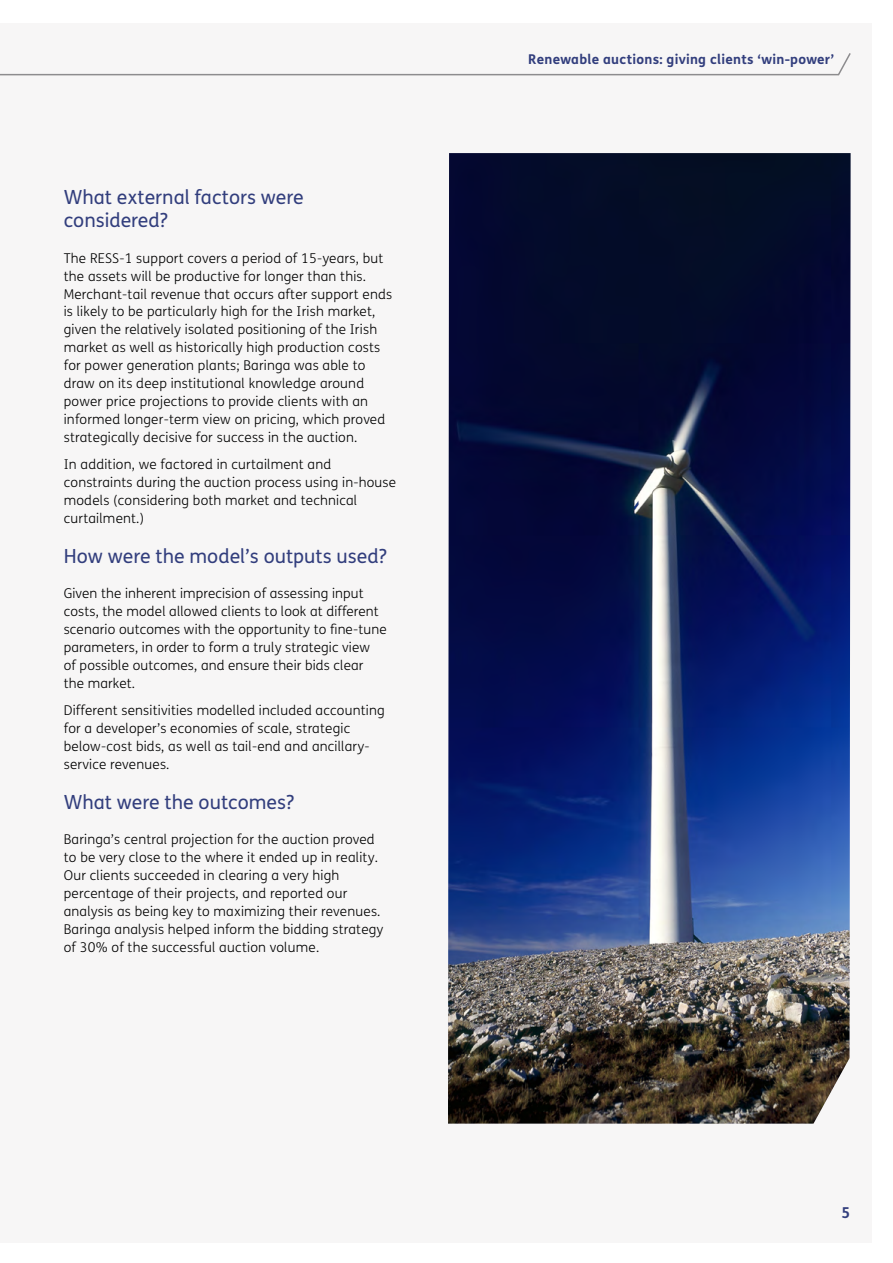
<style>
.page{position:relative;width:893px;height:1263px;background:#fff}
.page>*{position:absolute;margin:0;border:0;box-sizing:border-box;transform-origin:0 0}
.t1{font:19.5px/23.4px "FS Me";color:#323e7d}
.t2{font:700 15px "FS Me";color:#323e7d}
.t3{font:300 13.5px/18px "FS Me";letter-spacing:.015em;color:#000}
.t4{font:700 13.5px "FS Me";letter-spacing:.02em;color:#323e7d}
</style>
<div class="page">
<div style="left:0;top:23px;width:872px;height:1220px;background:#f7f6f6"></div>
<svg style="left:0;top:53px;width:851px;height:23px"></svg>
<img style="left:448px;top:153px;width:403px;height:970px">
<h1 class="t1" style="left:64px;top:185px;width:242px">What external factors were considered?</h1>
<p class="t3" style="left:64px;top:248px;width:330px">The RESS-1 support covers a period of 15-years, but the assets will be productive for longer than this.<br>Merchant-tail revenue that occurs after support ends is likely to be particularly high for the Irish market, given the relatively isolated positioning of the Irish market as well as historically high production costs for power generation plants; Baringa was able to draw on its deep institutional knowledge around power price projections to provide clients with an informed longer-term view on pricing, which proved strategically decisive for success in the auction.</p>
<p class="t3" style="left:64px;top:455px;width:334px">In addition, we factored in curtailment and constraints during the auction process using in-house models (considering both market and technical curtailment.)</p>
<h1 class="t1" style="left:64px;top:544px;width:325px">How were the model’s outputs used?</h1>
<p class="t3" style="left:64px;top:584px;width:324px">Given the inherent imprecision of assessing input costs, the model allowed clients to look at different scenario outcomes with the opportunity to fine-tune parameters, in order to form a truly strategic view<br>of possible outcomes, and ensure their bids clear the market.</p>
<p class="t3" style="left:64px;top:701px;width:322px">Different sensitivities modelled included accounting for a developer’s economies of scale, strategic below-cost bids, as well as tail-end and ancillary&shy;service revenues.</p>
<h1 class="t1" style="left:64px;top:790px;width:232px">What were the outcomes?</h1>
<p class="t3" style="left:64px;top:830px;width:321px">Baringa’s central projection for the auction proved to be very close to the where it ended up in reality.<br>Our clients succeeded in clearing a very high percentage of their projects, and reported our analysis as being key to maximizing their revenues.<br>Baringa analysis helped inform the bidding strategy of 30% of the successful auction volume.</p>
<p class="t4" style="left:528px;top:49px;width:307px">Renewable auctions: giving clients ‘win-power’</p>
<p class="t2" style="left:842px;top:1201px;width:10px">5</p>
</div>
